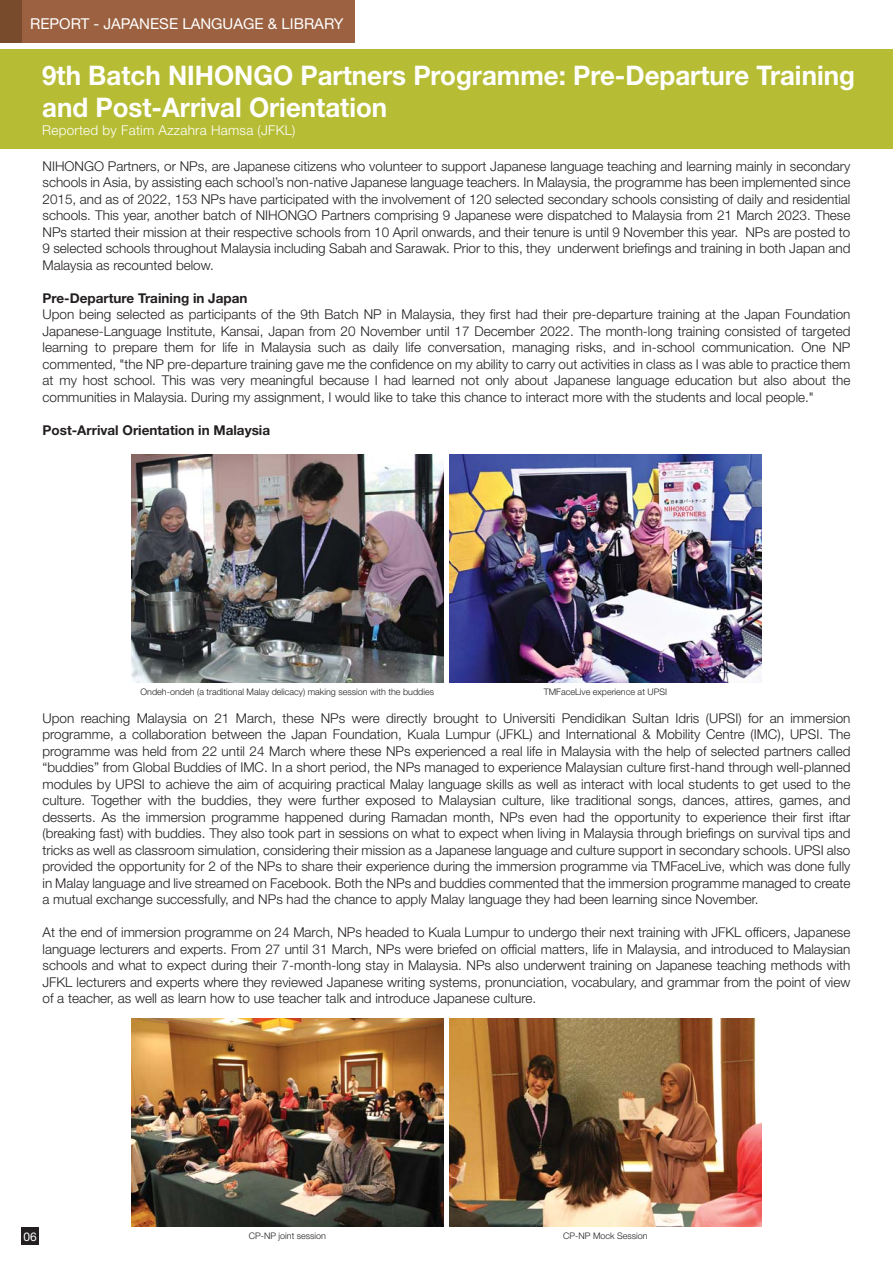
<style>
.page{position:relative;width:893px;height:1263px;background:#fff}
.page>*{position:absolute;margin:0;border:0;box-sizing:border-box;transform-origin:0 0}
.t1{font:700 27px/32.4px "Helvetica Neue";color:#fff;scale:.96 1}
.t2{font:15px "Helvetica Neue";color:#fff}
.t3{font:300 13.5px/16.5px "Helvetica Neue";color:#231f20;text-align:justify}
.t4{font:700 13.5px "Helvetica Neue";color:#231f20}
.t5{font:300 13.5px "Helvetica Neue";letter-spacing:.02em;color:#fff}
.t6{font:12px "Helvetica Neue";color:#fff}
.t7{font:300 9px "Helvetica Neue";color:#231f20}
</style>
<div class="page">
<div style="left:0;top:49px;width:893px;height:100px;background:#b6bd34"></div>
<img style="left:449px;top:454px;width:313px;height:229px">
<img style="left:131px;top:454px;width:313px;height:229px">
<img style="left:131px;top:1018px;width:313px;height:209px">
<img style="left:449px;top:1018px;width:313px;height:209px">
<div style="left:22px;top:1228px;width:17px;height:17px;background:#231f20"></div>
<div style="left:0;top:0;width:22px;height:43px;background:#784b2d"></div>
<div style="left:22px;top:0;width:332px;height:43px;background:#9b6140"></div>
<p class="t2" style="left:30px;top:18px;width:315px">REPORT - JAPANESE LANGUAGE &amp; LIBRARY</p>
<h1 class="t1" style="left:42px;top:61px;width:848px">9th Batch NIHONGO Partners Programme: Pre-Departure Training and Post-Arrival Orientation</h1>
<p class="t5" style="left:42px;top:126px;width:255px">Reported by Fatim Azzahra Hamsa (JFKL)</p>
<p class="t3" style="left:43px;top:159px;width:809px">NIHONGO Partners, or NPs, are Japanese citizens who volunteer to support Japanese language teaching and learning mainly in secondary schools in Asia, by assisting each school’s non-native Japanese language teachers. In Malaysia, the programme has been implemented since 2015, and as of 2022, 153 NPs have participated with the involvement of 120 selected secondary schools consisting of daily and residential schools. This year, another batch of NIHONGO Partners comprising 9 Japanese were dispatched to Malaysia from 21 March 2023. These NPs started their mission at their respective schools from 10 April onwards, and their tenure is until 9 November this year. NPs are posted to 9 selected schools throughout Malaysia including Sabah and Sarawak. Prior to this, they underwent briefings and training in both Japan and Malaysia as recounted below.</p>
<p class="t4" style="left:43px;top:293px;width:207px">Pre-Departure Training in Japan</p>
<p class="t3" style="left:43px;top:307px;width:809px">Upon being selected as participants of the 9th Batch NP in Malaysia, they first had their pre-departure training at the Japan Foundation Japanese-Language Institute, Kansai, Japan from 20 November until 17 December 2022. The month-long training consisted of targeted learning to prepare them for life in Malaysia such as daily life conversation, managing risks, and in-school communication. One NP commented, "the NP pre-departure training gave me the confidence on my ability to carry out activities in class as I was able to practice them at my host school. This was very meaningful because I had learned not only about Japanese language education but also about the communities in Malaysia. During my assignment, I would like to take this chance to interact more with the students and local people."</p>
<p class="t4" style="left:43px;top:425px;width:229px">Post-Arrival Orientation in Malaysia</p>
<p class="t7" style="left:141px;top:688px;width:295px">Ondeh-ondeh (a traditional Malay delicacy) making session with the buddies</p>
<p class="t7" style="left:544px;top:688px;width:125px">TMFaceLive experience at UPSI</p>
<p class="t3" style="left:43px;top:711px;width:809px">Upon reaching Malaysia on 21 March, these NPs were directly brought to Universiti Pendidikan Sultan Idris (UPSI) for an immersion programme, a collaboration between the Japan Foundation, Kuala Lumpur (JFKL) and International &amp; Mobility Centre (IMC), UPSI. The programme was held from 22 until 24 March where these NPs experienced a real life in Malaysia with the help of selected partners called “buddies” from Global Buddies of IMC. In a short period, the NPs managed to experience Malaysian culture first-hand through well-planned modules by UPSI to achieve the aim of acquiring practical Malay language skills as well as interact with local students to get used to the culture. Together with the buddies, they were further exposed to Malaysian culture, like traditional songs, dances, attires, games, and desserts. As the immersion programme happened during Ramadan month, NPs even had the opportunity to experience their first iftar (breaking fast) with buddies. They also took part in sessions on what to expect when living in Malaysia through briefings on survival tips and tricks as well as classroom simulation, considering their mission as a Japanese language and culture support in secondary schools. UPSI also provided the opportunity for 2 of the NPs to share their experience during the immersion programme via TMFaceLive, which was done fully in Malay language and live streamed on Facebook. Both the NPs and buddies commented that the immersion programme managed to create a mutual exchange successfully, and NPs had the chance to apply Malay language they had been learning since November.</p>
<p class="t3" style="left:43px;top:925px;width:809px">At the end of immersion programme on 24 March, NPs headed to Kuala Lumpur to undergo their next training with JFKL officers, Japanese language lecturers and experts. From 27 until 31 March, NPs were briefed on official matters, life in Malaysia, and introduced to Malaysian schools and what to expect during their 7-month-long stay in Malaysia. NPs also underwent training on Japanese teaching methods with JFKL lecturers and experts where they reviewed Japanese writing systems, pronunciation, vocabulary, and grammar from the point of view of a teacher, as well as learn how to use teacher talk and introduce Japanese culture.</p>
<p class="t6" style="left:23px;top:1232px;width:15px">06</p>
<p class="t7" style="left:249px;top:1232px;width:79px">CP-NP joint session</p>
<p class="t7" style="left:563px;top:1232px;width:86px">CP-NP Mock Session</p>
</div>
